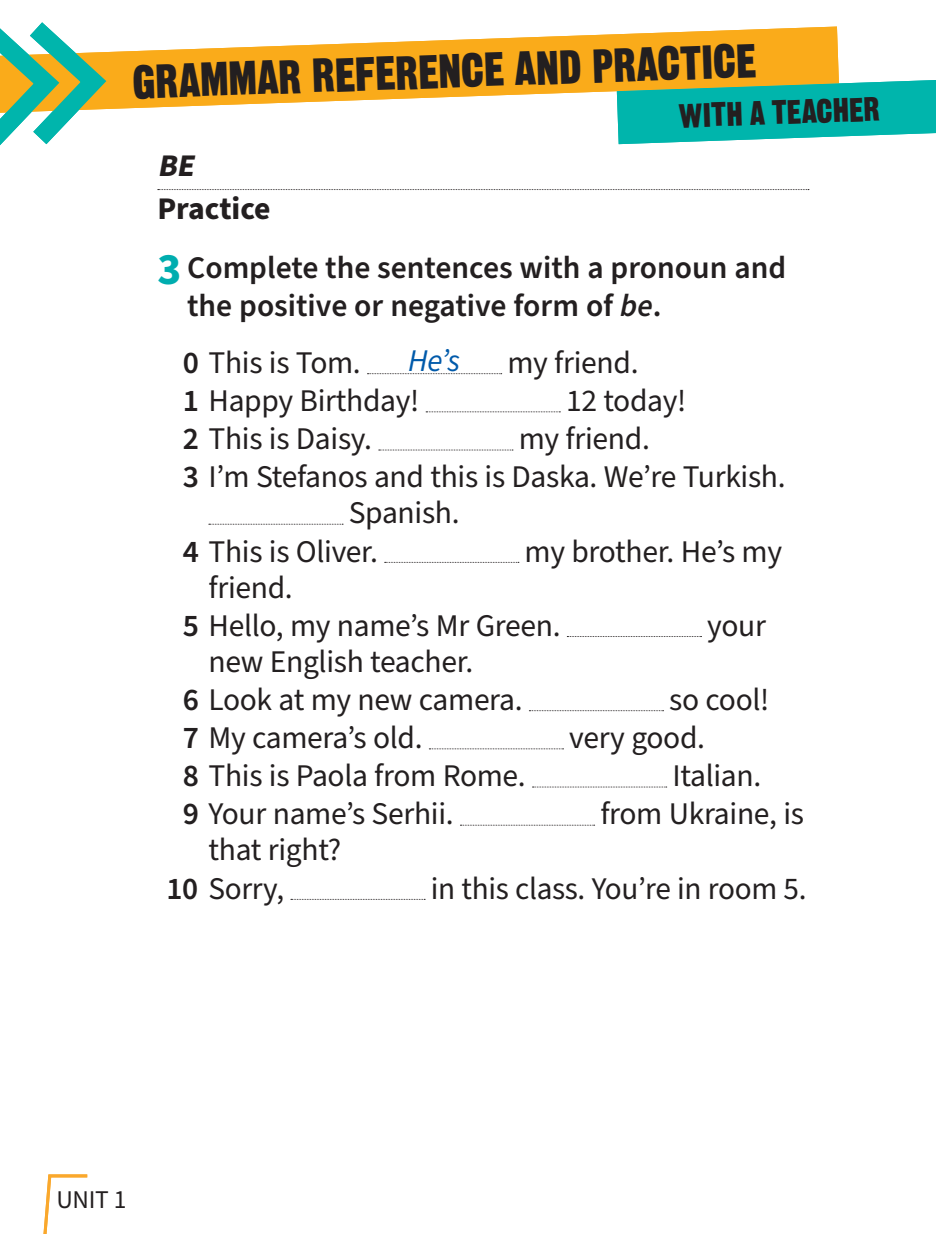
<style>
.page{position:relative;width:936px;height:1234px;background:#fff}
.page>*{position:absolute;margin:0;border:0;box-sizing:border-box;transform-origin:0 0}
.t1{font:46.5px "Gothic Thirteen Std";color:#231f20}
.t2{font:33px "Gothic Thirteen Std";color:#231f20}
.t3{font:31.5px/38.1px "Source Sans Pro";letter-spacing:-.01em;color:#231f20}
.t4{font:600 31.5px/59.1px "Source Sans Pro";color:#231f20}
.t5{font:italic 31.5px "Source Sans Pro";color:#015aaa}
.t6{font:italic 700 31.5px "Source Sans Pro";color:#231f20}
.t7{font:25.5px "Source Sans Pro";color:#231f20}
.s1{font-weight:700}
.s2{font-weight:700;font-size:45px;color:#00adaf}
.s3{font-style:italic}
.s4{font-weight:400}
.s5{font-weight:600}
</style>
<div class="page">
<svg style="left:119px;top:27px;width:719px;height:82px;fill:#faab1a"></svg>
<svg style="left:616px;top:80px;width:319px;height:64px;background:#2bbba8"></svg>
<svg style="left:0;top:22px;width:119px;height:124px"></svg>
<svg style="left:158px;top:189px;width:650px;height:1px"></svg>
<svg style="left:367px;top:373px;width:134px;height:1px"></svg>
<svg style="left:426px;top:411px;width:134px;height:1px"></svg>
<svg style="left:379px;top:449px;width:134px;height:1px"></svg>
<svg style="left:209px;top:523px;width:134px;height:1px"></svg>
<svg style="left:384px;top:562px;width:135px;height:1px"></svg>
<svg style="left:567px;top:636px;width:134px;height:1px"></svg>
<svg style="left:529px;top:710px;width:134px;height:1px"></svg>
<svg style="left:429px;top:748px;width:134px;height:1px"></svg>
<svg style="left:532px;top:786px;width:134px;height:1px"></svg>
<svg style="left:460px;top:824px;width:134px;height:1px"></svg>
<svg style="left:291px;top:898px;width:134px;height:1px"></svg>
<svg style="left:43px;top:1174px;width:44px;height:59px"></svg>
<h1 class="t1" style="left:131px;top:53px;width:626px;rotate:-2deg">GRAMMAR REFERENCE AND PRACTICE</h1>
<p class="t2" style="left:678px;top:95px;width:203px;rotate:-2deg">WITH A TEACHER</p>
<p class="t6" style="left:157px;top:144px;width:46px">BE</p>
<p class="t4" style="left:157px;top:180px;width:630px"><span class="s1">Practice<br></span><span class="s2">3</span> Complete the sentences with a pronoun and</p>
<p class="t4" style="left:183px;top:277px;width:480px;line-height:57.3px">the positive or negative form of <span class="s3">be</span>.<br>0 <span class="s4">This is Tom.</span></p>
<p class="t5" style="left:408px;top:339px;width:53px">He’s</p>
<p class="t3" style="left:507px;top:344px;width:133px">my friend.</p>
<p class="t3" style="left:183px;top:382px;width:238px"><span class="s5">1</span> Happy Birthday!</p>
<p class="t3" style="left:566px;top:382px;width:122px">12 today!</p>
<p class="t3" style="left:183px;top:420px;width:191px"><span class="s5">2</span> This is Daisy.</p>
<p class="t3" style="left:518px;top:420px;width:133px">my friend.</p>
<p class="t3" style="left:183px;top:459px;width:604px"><span class="s5">3</span> I’m Stefanos and this is Daska. We’re Turkish.</p>
<p class="t3" style="left:349px;top:495px;width:112px">Spanish.</p>
<p class="t3" style="left:183px;top:533px;width:196px"><span class="s5">4</span> This is Oliver.</p>
<p class="t3" style="left:524px;top:533px;width:259px">my brother. He’s my</p>
<p class="t3" style="left:183px;top:569px;width:379px;text-indent:26px">friend.<br><span class="s5">5</span> Hello, my name’s Mr Green.</p>
<p class="t3" style="left:707px;top:607px;width:60px">your</p>
<p class="t3" style="left:183px;top:643px;width:341px;text-indent:26px">new English teacher.<br><span class="s5">6</span> Look at my new camera.</p>
<p class="t3" style="left:669px;top:681px;width:102px">so cool!</p>
<p class="t3" style="left:183px;top:719px;width:241px"><span class="s5">7</span> My camera’s old.</p>
<p class="t3" style="left:569px;top:719px;width:137px">very good.</p>
<p class="t3" style="left:183px;top:757px;width:344px"><span class="s5">8</span> This is Paola from Rome.</p>
<p class="t3" style="left:672px;top:757px;width:90px">Italian.</p>
<p class="t3" style="left:183px;top:795px;width:272px"><span class="s5">9</span> Your name’s Serhii.</p>
<p class="t3" style="left:600px;top:795px;width:205px">from Ukraine, is</p>
<p class="t3" style="left:166px;top:831px;width:176px;text-indent:42px">that right?<br><span class="s5">10</span> Sorry,</p>
<p class="t3" style="left:431px;top:869px;width:377px">in this class. You’re in room 5.</p>
<p class="t7" style="left:56px;top:1182px;width:72px">Unit 1</p>
</div>
